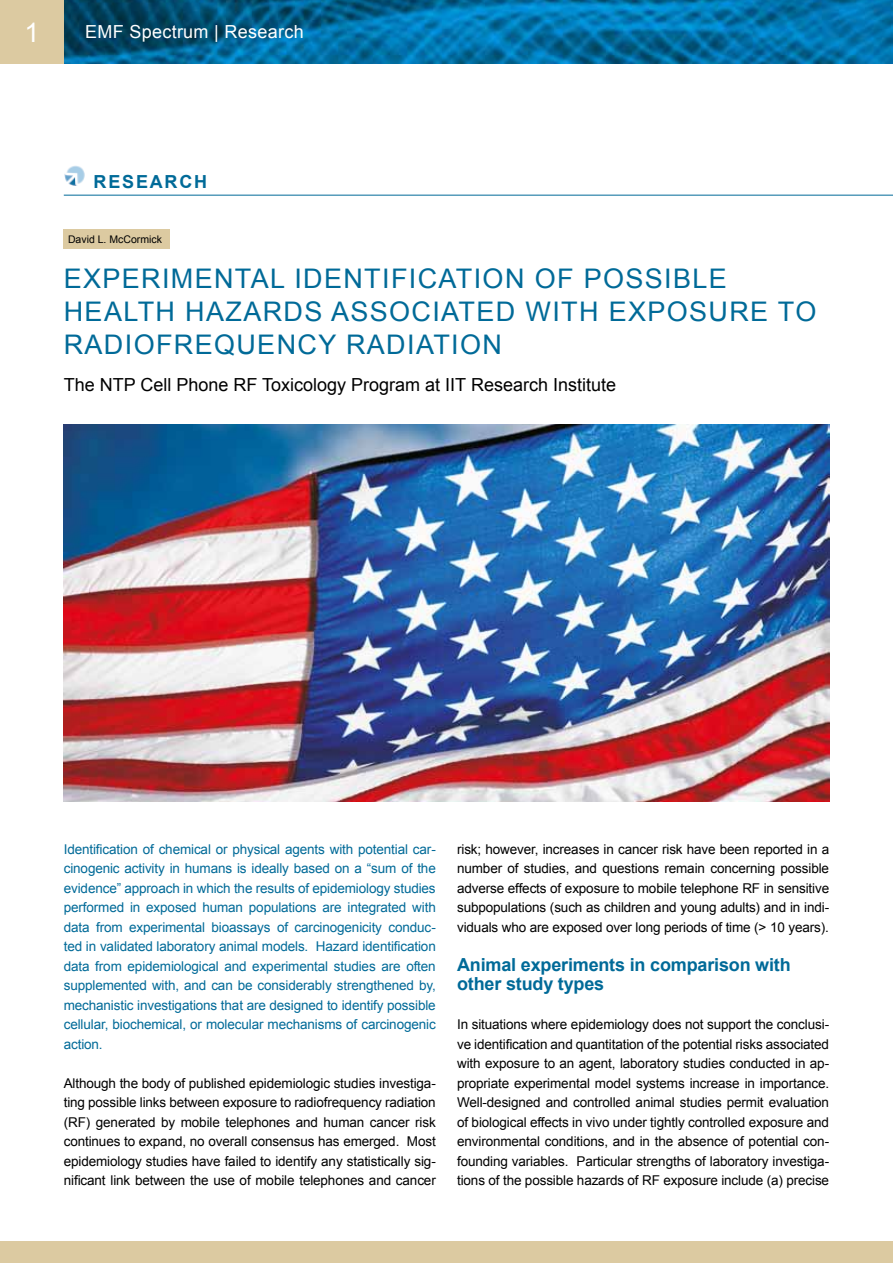
<style>
.page{position:relative;width:893px;height:1263px;background:#fff}
.page>*{position:absolute;margin:0;border:0;box-sizing:border-box;transform-origin:0 0}
.t1{font:27px "Arial";letter-spacing:.05em;color:#006a98}
.t2{font:27px "Arial";color:#fff}
.t3{font:18px "Arial";color:#000}
.t4{font:700 18px/19.5px "Arial";letter-spacing:-.01em;color:#006a98}
.t5{font:18px "Arial";letter-spacing:.02em;color:#fff}
.t6{font:13.5px/19.5px "Arial";letter-spacing:-.01em;color:#000;text-align:justify}
.t7{font:13.5px/19.5px "Arial";letter-spacing:-.01em;color:#006a98;text-align:justify}
.t8{font:10.5px "Arial";color:#000}
</style>
<div class="page">
<img style="left:64px;top:0;width:829px;height:64px">
<div style="left:0;top:0;width:64px;height:64px;background:#dccaa1"></div>
<div style="left:0;top:1242px;width:893px;height:21px;background:#dccaa1"></div>
<div style="left:64px;top:230px;width:106px;height:19px;background:#dccaa1"></div>
<img style="left:64px;top:424px;width:765px;height:377px">
<hr style="left:64px;top:195px;width:829px;height:1px;background:#006a98">
<img style="left:64px;top:165px;width:21px;height:21px">
<h1 class="t2" style="left:24px;top:15px;width:17px">1</h1>
<h2 class="t5" style="left:85px;top:20px;width:220px">EMF Spectrum | Research</h2>
<h2 class="t4" style="left:94px;top:172px;width:115px">Research</h2>
<p class="t8" style="left:68px;top:232px;width:95px">David L. McCormick</p>
<h1 class="t1" style="left:64px;top:261px;width:247px">Experimental Ide</h1>
<h1 class="t1" style="left:343px;top:261px;width:366px">ntification of Possible</h1>
<h1 class="t1" style="left:64px;top:294px;width:219px">Health Hazards</h1>
<h1 class="t1" style="left:331px;top:294px;width:20px">Ass</h1>
<h1 class="t1" style="left:389px;top:294px;width:429px">oc iated with Expos ure to</h1>
<h1 class="t1" style="left:64px;top:327px;width:111px">Radiofre</h1>
<h1 class="t1" style="left:214px;top:327px;width:289px">quency Rad iation</h1>
<h2 class="t3" style="left:64px;top:373px;width:49px">The NTP</h2>
<h2 class="t3" style="left:140px;top:373px;width:477px">Cell Phone RF Toxicology Program at IIT Research I nstitute</h2>
<p class="t7" style="left:64px;top:839px;width:374px">Identification of chemical or physical agents with potential car&shy;cinogenic activity in humans is ideally based on a “sum of the evidence” approach in which the results of epidemiology studies performed in exposed human populations are integrated with data from experimental bioassays of carcinogenicity conduc&shy;ted in validated laboratory animal models. Hazard identification data from epidemiological and experimental studies are often supplemented with, and can be considerably strengthened by, mechanistic investigations that are designed to identify possible cellular, biochemical, or molecular mechanisms of carcinogenic action.</p>
<p class="t6" style="left:64px;top:1073px;width:374px">Although the body of published epidemiologic studies investiga&shy;ting possible links between exposure to radiofrequency radiation (RF) generated by mobile telephones and human cancer risk continues to expand, no overall consensus has emerged. Most epidemiology studies have failed to identify any statistically sig&shy;nificant link between the use of mobile telephones and cancer</p>
<p class="t6" style="left:457px;top:839px;width:374px">risk; however, increases in cancer risk have been reported in a number of studies, and questions remain concerning possible adverse effects of exposure to mobile telephone RF in sensitive subpopulations (such as children and young adults) and in indi&shy;viduals who are exposed over long periods of time (&gt; 10 years).</p>
<h2 class="t4" style="left:457px;top:955px;width:335px">Animal experiments in comparison with other study types</h2>
<p class="t6" style="left:457px;top:1015px;width:374px">In situations where epidemiology does not support the conclusi&shy;ve identification and quantitation of the potential risks associated with exposure to an agent, laboratory studies conducted in ap&shy;propriate experimental model systems increase in importance.<br>Well-designed and controlled animal studies permit evaluation of biological effects in vivo under tightly controlled exposure and environmental conditions, and in the absence of potential con&shy;founding variables. Particular strengths of laboratory investiga&shy;tions of the possible hazards of RF exposure include (a) precise</p>
</div>
